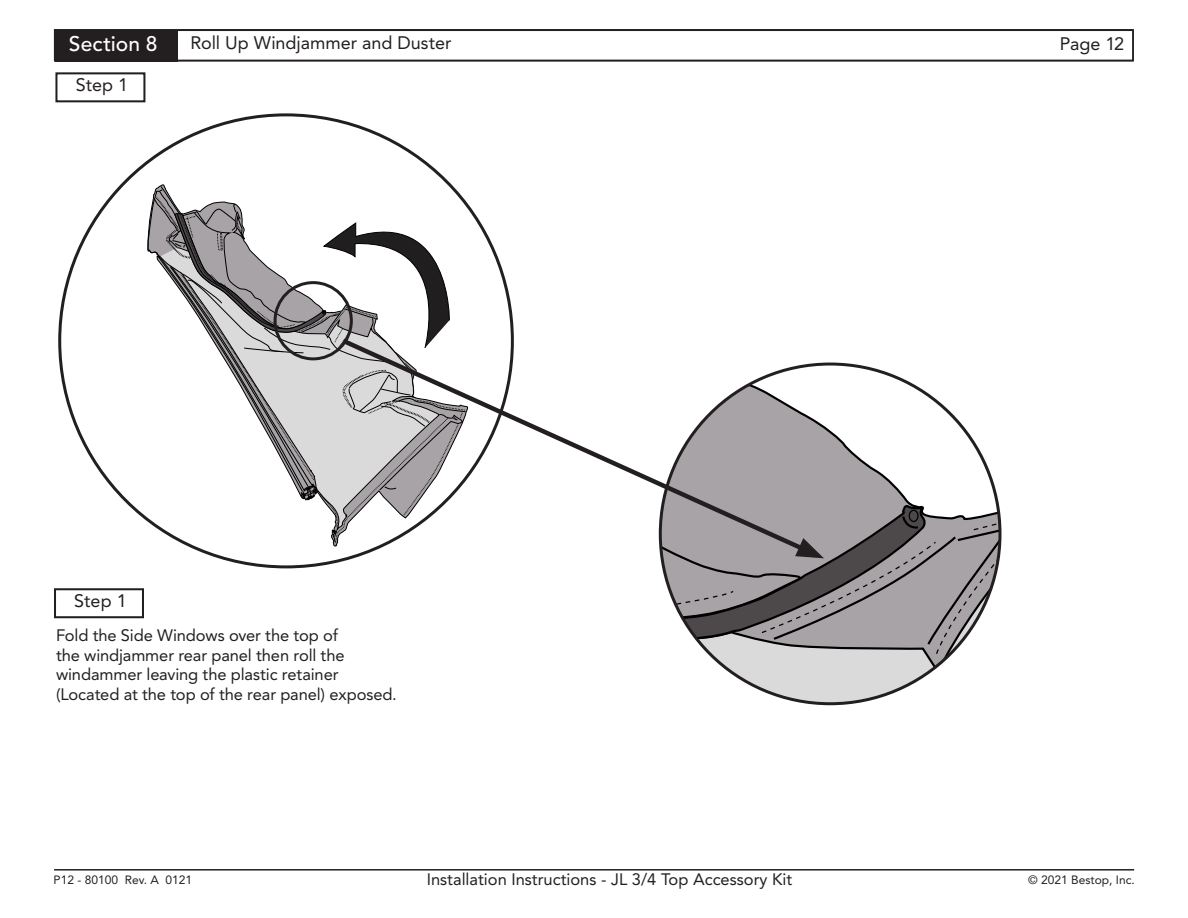
<style>
.page{position:relative;width:1188px;height:918px;background:#fff}
.page>*{position:absolute;margin:0;border:0;box-sizing:border-box;transform-origin:0 0}
.t1{font:500 21px "Avenir LT Std";color:#fff}
.t2{font:18px "Avenir LT Std";color:#231f20}
.t3{font:16.5px/19.5px "Avenir LT Std";letter-spacing:-.005em;color:#231f20}
.t4{font:12px "Avenir LT Std";color:#231f20}
</style>
<div class="page">
<hr style="left:54px;top:869px;width:1080px;height:2px;background:#231f20">
<div style="left:54px;top:29px;width:1080px;height:32px;border:2px solid #231f20"></div>
<div style="left:55px;top:31px;width:123px;height:31px;background:#231f20"></div>
<svg style="left:55px;top:72px;width:91px;height:31px"></svg>
<svg style="left:148px;top:186px;width:318px;height:357px"></svg>
<svg style="left:54px;top:588px;width:90px;height:31px"></svg>
<div style="left:274px;top:281px;width:79px;height:79px;border:3px solid #231f20;border-radius:50%"></div>
<svg style="left:337px;top:335px;width:479px;height:223px"></svg>
<svg style="left:660px;top:364px;width:340px;height:340px"></svg>
<p class="t1" style="left:69px;top:32px;width:90px">Section 8</p>
<p class="t2" style="left:190px;top:32px;width:262px">Roll Up Windjammer and Duster</p>
<p class="t2" style="left:76px;top:74px;width:54px">Step 1</p>
<p class="t2" style="left:74px;top:590px;width:54px">Step 1</p>
<p class="t3" style="left:56px;top:626px;width:342px">Fold the Side Windows over the top of<br>the windjammer rear panel then roll the windammer leaving the plastic retainer (Located at the top of the rear panel) exposed.</p>
<p class="t2" style="left:1060px;top:34px;width:66px">Page 12</p>
<p class="t3" style="left:427px;top:870px;width:367px">Installation Instructions - JL 3/4 Top Accessory Kit</p>
<p class="t4" style="left:54px;top:873px;width:140px">P12 - 80100 Rev. A 0121</p>
<p class="t4" style="left:1028px;top:873px;width:108px">© 2021 Bestop, Inc.</p>
</div>
